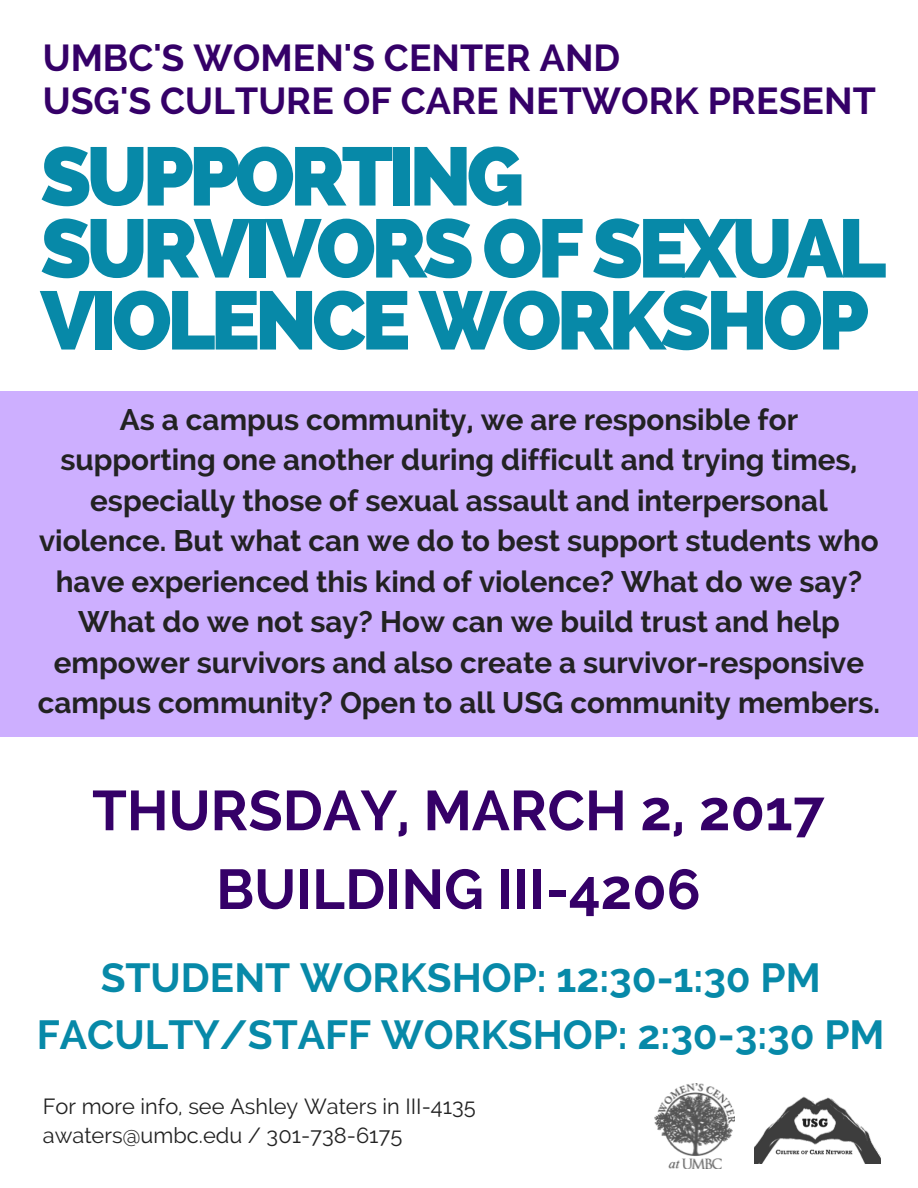
<style>
.page{position:relative;width:918px;height:1188px;background:#fff}
.page>*{position:absolute;margin:0;border:0;box-sizing:border-box;transform-origin:0 0}
.t1{font:800 82.5px/72px "Raleway";letter-spacing:-.06em;color:#0789a8}
.t2{font:700 55.95px/78.8px "Raleway";color:#350068;text-align:center}
.t3{font:700 40.5px/56.2px "Raleway";color:#0789a8;text-align:center}
.t4{font:700 37.35px/42.8px "Raleway";color:#350068}
.t5{font:700 29.55px/40.5px "Raleway";color:#222;text-align:center}
.t6{font:21.75px/29.2px "Raleway";color:#222}
</style>
<div class="page">
<div style="left:0;top:691px;width:918px;height:46px;background:#cdafff"></div>
<div style="left:0;top:392px;width:918px;height:18px;background:#cdafff"></div>
<div style="left:0;top:409px;width:918px;height:284px;background:#cdafff"></div>
<img style="left:755px;top:1096px;width:126px;height:67px">
<img style="left:655px;top:1083px;width:80px;height:86px">
<p class="t4" style="left:43px;top:36px;width:835px">UMBC'S WOMEN'S CENTER AND<br>USG'S CULTURE OF CARE NETWORK PRESENT</p>
<h1 class="t1" style="left:40px;top:140px;width:848px">SUPPORTING<br>SURVIVORS OF SEXUAL<br>VIOLENCE WORKSHOP</h1>
<p class="t5" style="left:38px;top:399px;width:844px">As a campus community, we are responsible for<br>supporting one another during difficult and trying times, especially those of sexual assault and interpersonal violence. But what can we do to best support students who have experienced this kind of violence? What do we say?<br>What do we not say? How can we build trust and help empower survivors and also create a survivor-responsive campus community? Open to all USG community members.</p>
<h2 class="t2" style="left:92px;top:771px;width:734px">THURSDAY, MARCH 2, 2017<br>BUILDING III-4206</h2>
<h3 class="t3" style="left:37px;top:950px;width:849px">STUDENT WORKSHOP: 12:30-1:30 PM<br>FACULTY/STAFF WORKSHOP: 2:30-3:30 PM</h3>
<p class="t6" style="left:43px;top:1091px;width:434px">For more info, see Ashley Waters in III-4135 awaters@umbc.edu / 301-738-6175</p>
</div>
